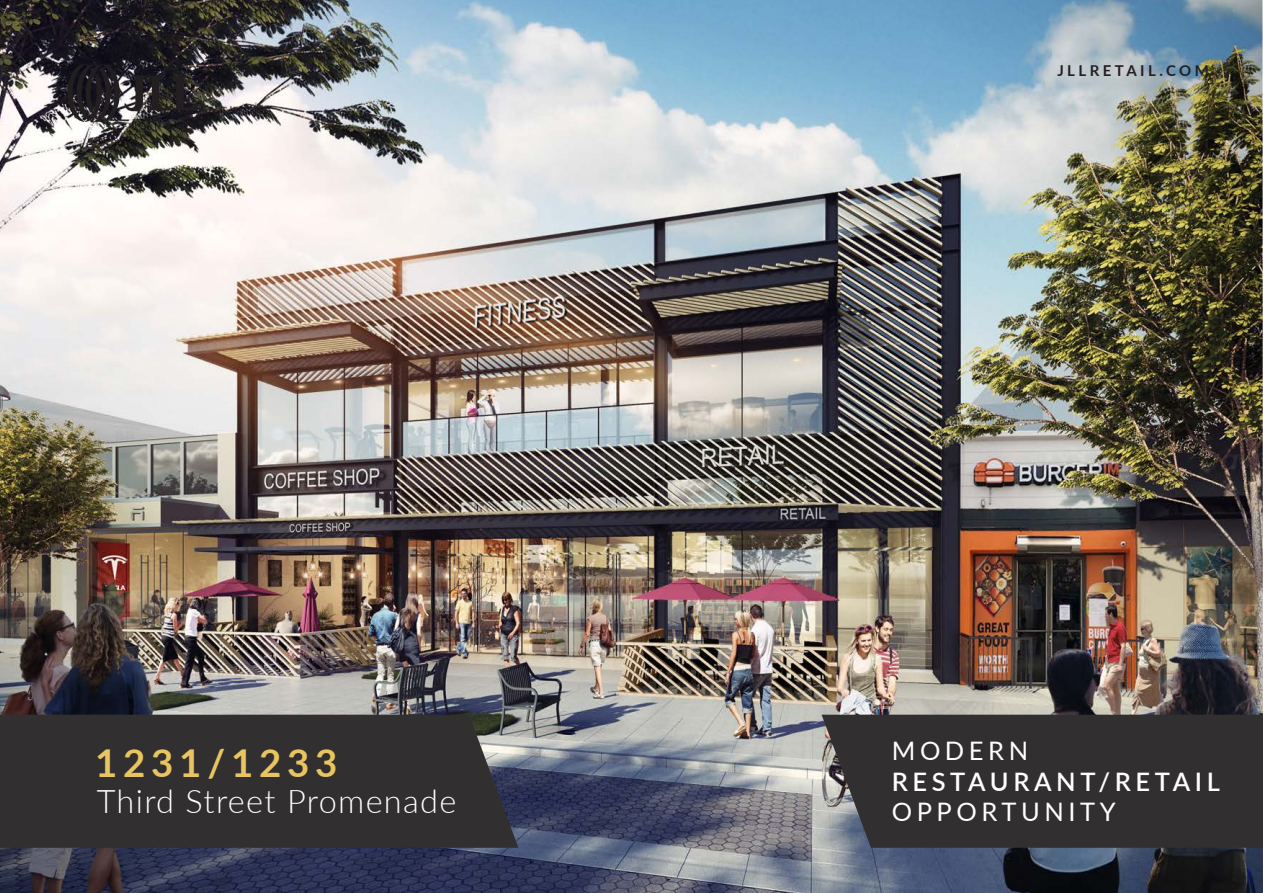
<style>
.page{position:relative;width:1263px;height:893px;background:#fff}
.page>*{position:absolute;margin:0;border:0;box-sizing:border-box;transform-origin:0 0}
.t1{font:700 38.4px "Lato";letter-spacing:.15em;color:#e8c560}
.t2{font:300 32.55px "Lato";letter-spacing:.04em;color:#fff}
.t3{font:25.5px "Lato";letter-spacing:.18em;color:#fff}
.t4{font:600 25.5px "Lato";letter-spacing:.18em;color:#fff}
.t5{font:700 15px "Lato";letter-spacing:.23em;color:#231f20}
</style>
<div class="page">
<img style="left:0;top:0;width:1263px;height:893px">
<svg style="left:68px;top:64px;width:129px;height:58px;background:#373438"></svg>
<div style="left:821px;top:715px;width:442px;height:133px;background:#312f30"></div>
<div style="left:0;top:715px;width:518px;height:133px;background:#312f30"></div>
<p class="t1" style="left:95px;top:734px;width:244px">1231/1233</p>
<p class="t2" style="left:97px;top:779px;width:361px">Third Street Promenade</p>
<p class="t5" style="left:1057px;top:60px;width:153px">JLLRETAIL.COM</p>
<p class="t3" style="left:892px;top:733px;width:138px">MODERN</p>
<p class="t4" style="left:892px;top:763px;width:330px">RESTAURANT/RETAIL</p>
<p class="t3" style="left:892px;top:794px;width:226px">OPPORTUNITY</p>
</div>
